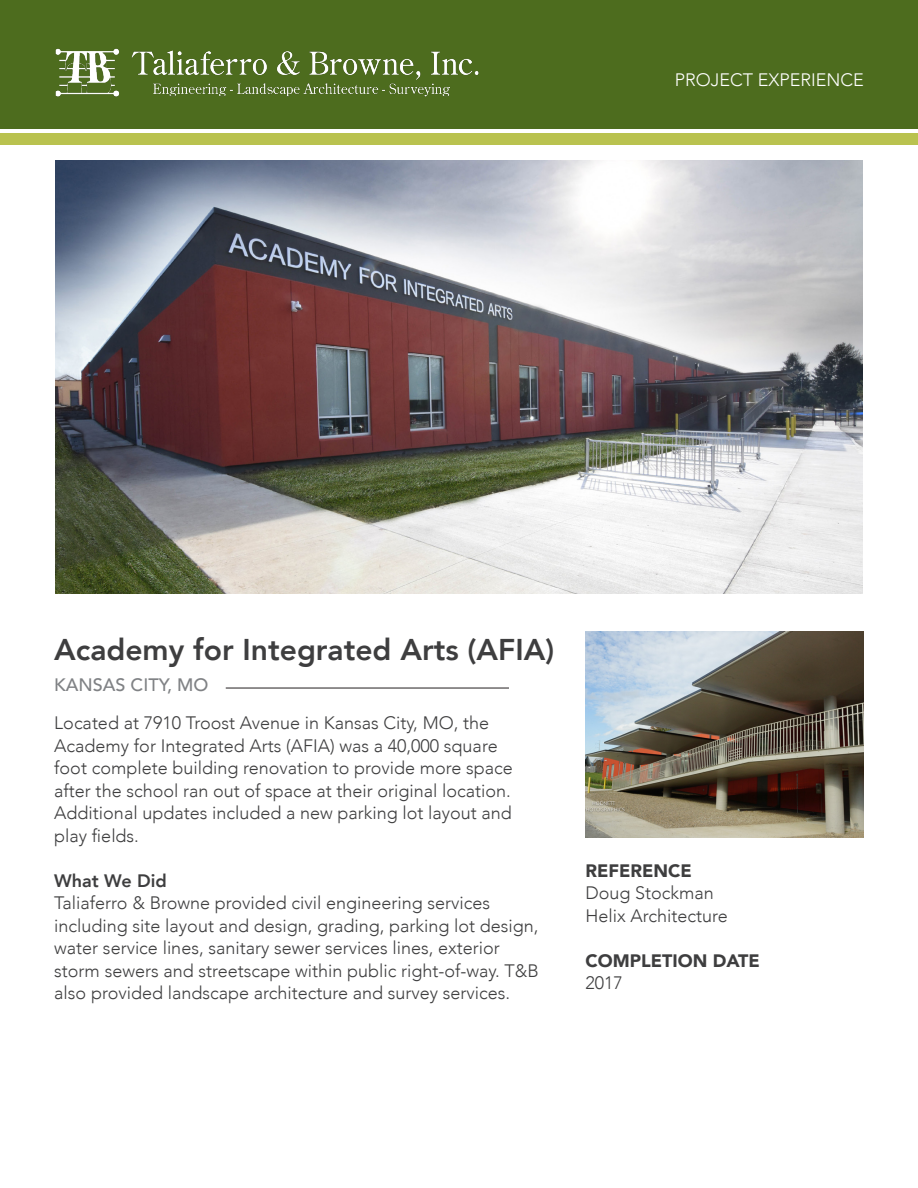
<style>
.page{position:relative;width:918px;height:1188px;background:#fff}
.page>*{position:absolute;margin:0;border:0;box-sizing:border-box;transform-origin:0 0}
.Project_Name{font:800 30px "Avenir";color:#3e3e3f}
.Project_Name-2{font:300 18px/22.5px "Avenir";color:#3e3e3f}
.Project_Name-3{font:900 18px "Avenir";color:#3e3e3f}
.t1{font:300 18px "Avenir";color:#fff}
.Location{font:500 18px "Avenir";color:#808285}
.t2{font:800 18px "Avenir";color:#3e3e3f}
</style>
<div class="page">
<div style="left:0;top:0;width:918px;height:129px;background:#4d6c1e"></div>
<div style="left:0;top:133px;width:918px;height:12px;background:#b9c24f"></div>
<img style="left:55px;top:48px;width:424px;height:49px">
<img style="left:55px;top:160px;width:808px;height:434px">
<hr style="left:226px;top:688px;width:283px;height:1px;background:#231f20">
<img style="left:586px;top:631px;width:278px;height:206px">
<p class="t1" style="left:675px;top:69px;width:191px">PROJECT EXPERIENCE</p>
<p class="Project_Name" style="left:54px;top:626px;width:501px">Academy for Integrated Arts (AFIA)</p>
<p class="Location" style="left:54px;top:670px;width:156px">KANSAS CITY, MO</p>
<p class="Project_Name-2" style="left:54px;top:712px;width:460px">Located at 7910 Troost Avenue in Kansas City, MO, the Academy for Integrated Arts (AFIA) was a 40,000 square foot complete building renovation to provide more space after the school ran out of space at their original location.<br>Additional updates included a new parking lot layout and play fields.</p>
<p class="t2" style="left:54px;top:866px;width:114px">What We Did</p>
<p class="Project_Name-2" style="left:54px;top:892px;width:486px">Taliaferro &amp; Browne provided civil engineering services including site layout and design, grading, parking lot design, water service lines, sanitary sewer services lines, exterior storm sewers and streetscape within public right-of-way. T&amp;B also provided landscape architecture and survey services.</p>
<p class="Project_Name-3" style="left:586px;top:855px;width:108px">REFERENCE</p>
<p class="Project_Name-2" style="left:586px;top:882px;width:130px">Doug Stockman</p>
<p class="Project_Name-2" style="left:586px;top:904px;width:144px">Helix Architecture</p>
<p class="Project_Name-3" style="left:586px;top:945px;width:176px">COMPLETION DATE</p>
<p class="Project_Name-2" style="left:586px;top:972px;width:39px">2017</p>
</div>
